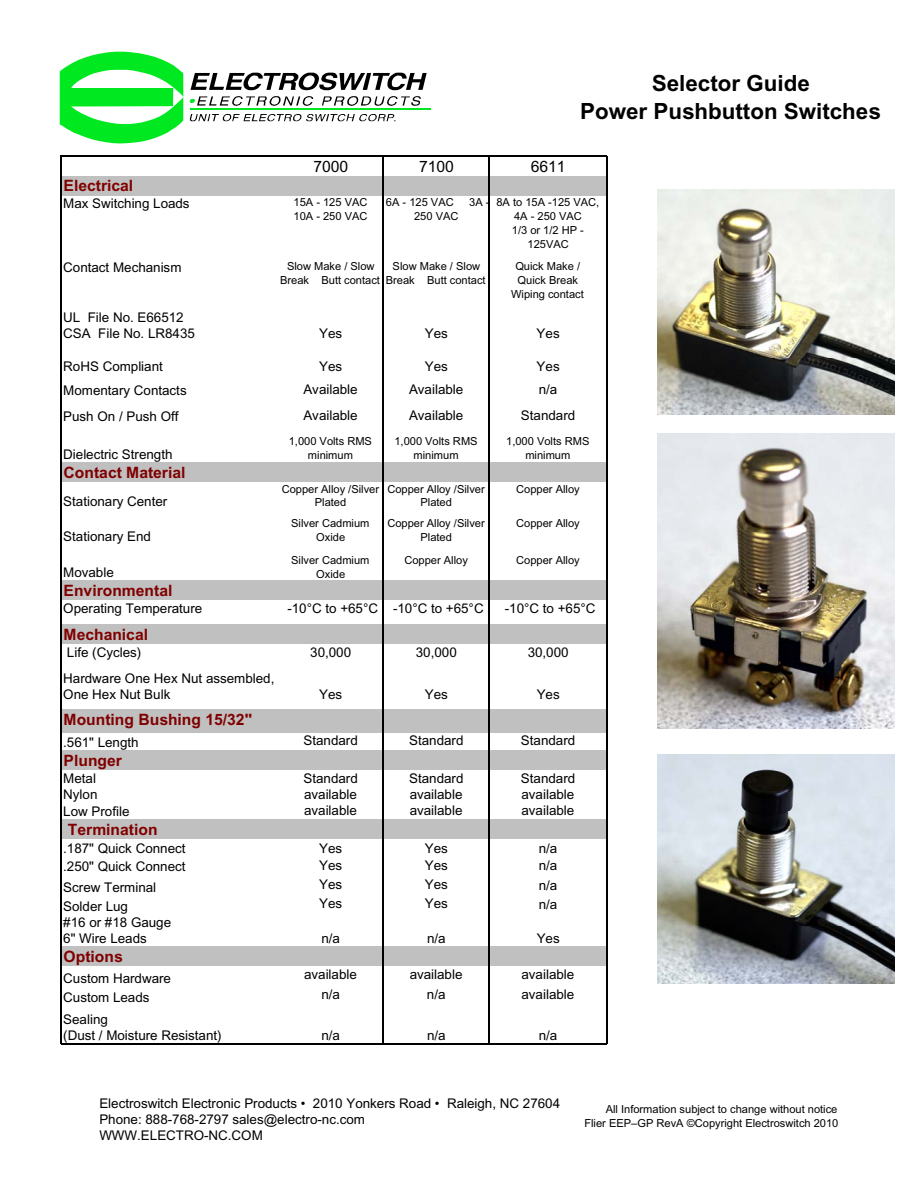
<style>
.page{position:relative;width:918px;height:1188px;background:#fff}
.page>*{position:absolute;margin:0;border:0;box-sizing:border-box;transform-origin:0 0}
.t1{font:700 22.35px/27.6px "Arial";color:#000;text-align:center}
.t2{font:700 15.6px "Arial";color:#800000}
.t3{font:15.6px "Arial";color:#000}
.t4{font:13.35px/16.2px "Arial";color:#000}
.t5{font:11.1px/14px "Arial";color:#000;text-align:center}
</style>
<div class="page">
<div style="left:61px;top:176px;width:546px;height:19px;background:#c0c0c0"></div>
<div style="left:61px;top:462px;width:546px;height:20px;background:#c0c0c0"></div>
<div style="left:61px;top:581px;width:546px;height:19px;background:#c0c0c0"></div>
<div style="left:61px;top:625px;width:546px;height:19px;background:#c0c0c0"></div>
<div style="left:61px;top:709px;width:546px;height:24px;background:#c0c0c0"></div>
<div style="left:61px;top:750px;width:546px;height:20px;background:#c0c0c0"></div>
<div style="left:61px;top:819px;width:546px;height:20px;background:#c0c0c0"></div>
<div style="left:61px;top:947px;width:546px;height:19px;background:#c0c0c0"></div>
<hr style="left:60px;top:156px;width:1px;height:888px;background:#000">
<hr style="left:382px;top:157px;width:2px;height:887px;background:#000">
<hr style="left:488px;top:157px;width:1px;height:887px;background:#000">
<hr style="left:606px;top:157px;width:1px;height:887px;background:#000">
<hr style="left:61px;top:156px;width:546px;height:1px;background:#000">
<hr style="left:61px;top:1043px;width:546px;height:1px;background:#000">
<img style="left:657px;top:190px;width:237px;height:224px">
<img style="left:657px;top:434px;width:237px;height:295px">
<img style="left:658px;top:755px;width:236px;height:229px">
<svg style="left:191px;top:73px;width:236px;height:17px"></svg>
<svg style="left:190px;top:114px;width:206px;height:7px"></svg>
<svg style="left:190px;top:96px;width:231px;height:10px"></svg>
<svg style="left:60px;top:52px;width:123px;height:91px"></svg>
<hr style="left:191px;top:109px;width:240px;height:1px;background:#00e81f">
<p class="t3" style="left:313px;top:157px;width:36px">7000</p>
<p class="t3" style="left:419px;top:157px;width:36px">7100</p>
<p class="t3" style="left:531px;top:157px;width:36px">6611</p>
<h1 class="t1" style="left:580px;top:70px;width:302px">Selector Guide<br>Power Pushbutton Switches</h1>
<p class="t2" style="left:64px;top:177px;width:71px">Electrical</p>
<p class="t4" style="left:63px;top:196px;width:128px">Max Switching Loads</p>
<p class="t5" style="left:294px;top:195px;width:75px;text-align:left">15A - 125 VAC<br>10A - 250 VAC</p>
<p class="t5" style="left:386px;top:195px;width:69px">6A - 125 VAC</p>
<p class="t5" style="left:469px;top:195px;width:22px">3A -</p>
<p class="t5" style="left:496px;top:195px;width:104px">8A to 15A -125 VAC,<br>4A - 250 VAC<br>1/3 or 1/2 HP -<br>125VAC</p>
<p class="t5" style="left:414px;top:209px;width:46px">250 VAC</p>
<p class="t4" style="left:63px;top:259px;width:120px">Contact Mechanism</p>
<p class="t5" style="left:280px;top:259px;width:101px">Slow Make / Slow<br>Break Butt contact</p>
<p class="t5" style="left:386px;top:259px;width:101px">Slow Make / Slow<br>Break Butt contact</p>
<p class="t5" style="left:511px;top:259px;width:74px">Quick Make /<br>Quick Break<br>Wiping contact</p>
<p class="t4" style="left:63px;top:309px;width:133px">UL File No. E66512<br>CSA File No. LR8435</p>
<p class="t4" style="left:319px;top:326px;width:25px">Yes</p>
<p class="t4" style="left:425px;top:326px;width:25px">Yes</p>
<p class="t4" style="left:537px;top:326px;width:25px">Yes</p>
<p class="t4" style="left:63px;top:358px;width:101px">RoHS Compliant</p>
<p class="t4" style="left:319px;top:358px;width:25px">Yes</p>
<p class="t4" style="left:425px;top:358px;width:25px">Yes</p>
<p class="t4" style="left:537px;top:358px;width:25px">Yes</p>
<p class="t4" style="left:63px;top:382px;width:125px">Momentary Contacts</p>
<p class="t4" style="left:303px;top:382px;width:56px">Available</p>
<p class="t4" style="left:409px;top:382px;width:56px">Available</p>
<p class="t4" style="left:539px;top:382px;width:20px">n/a</p>
<p class="t4" style="left:63px;top:408px;width:117px">Push On / Push Off</p>
<p class="t4" style="left:303px;top:408px;width:56px">Available</p>
<p class="t4" style="left:409px;top:408px;width:56px">Available</p>
<p class="t4" style="left:521px;top:408px;width:56px">Standard</p>
<p class="t4" style="left:63px;top:446px;width:111px">Dielectric Strength</p>
<p class="t5" style="left:289px;top:435px;width:85px">1,000 Volts RMS minimum</p>
<p class="t5" style="left:394px;top:435px;width:85px">1,000 Volts RMS minimum</p>
<p class="t5" style="left:506px;top:435px;width:85px">1,000 Volts RMS minimum</p>
<p class="t2" style="left:64px;top:463px;width:123px">Contact Material</p>
<p class="t4" style="left:63px;top:494px;width:106px">Stationary Center</p>
<p class="t4" style="left:63px;top:528px;width:89px">Stationary End</p>
<p class="t4" style="left:63px;top:565px;width:52px">Movable</p>
<p class="t5" style="left:282px;top:482px;width:99px">Copper Alloy /Silver<br>Plated</p>
<p class="t5" style="left:387px;top:482px;width:99px">Copper Alloy /Silver<br>Plated</p>
<p class="t5" style="left:516px;top:482px;width:65px">Copper Alloy</p>
<p class="t5" style="left:291px;top:516px;width:80px">Silver Cadmium<br>Oxide</p>
<p class="t5" style="left:387px;top:516px;width:99px">Copper Alloy /Silver<br>Plated</p>
<p class="t5" style="left:516px;top:516px;width:65px">Copper Alloy</p>
<p class="t5" style="left:291px;top:553px;width:80px">Silver Cadmium<br>Oxide</p>
<p class="t5" style="left:404px;top:553px;width:65px">Copper Alloy</p>
<p class="t5" style="left:516px;top:553px;width:65px">Copper Alloy</p>
<p class="t2" style="left:64px;top:582px;width:110px">Environmental</p>
<p class="t4" style="left:63px;top:601px;width:141px">Operating Temperature</p>
<p class="t4" style="left:287px;top:601px;width:198px">-10°C to +65°C -10°C to +65°C</p>
<p class="t4" style="left:505px;top:601px;width:92px">-10°C to +65°C</p>
<p class="t2" style="left:64px;top:626px;width:86px">Mechanical</p>
<p class="t4" style="left:67px;top:645px;width:76px">Life (Cycles)</p>
<p class="t4" style="left:310px;top:644px;width:42px">30,000</p>
<p class="t4" style="left:416px;top:644px;width:42px">30,000</p>
<p class="t4" style="left:528px;top:644px;width:42px">30,000</p>
<p class="t4" style="left:63px;top:670px;width:213px">Hardware One Hex Nut assembled,<br>One Hex Nut Bulk</p>
<p class="t4" style="left:319px;top:687px;width:25px">Yes</p>
<p class="t4" style="left:425px;top:687px;width:25px">Yes</p>
<p class="t4" style="left:537px;top:687px;width:25px">Yes</p>
<p class="t2" style="left:64px;top:711px;width:190px">Mounting Bushing 15/32"</p>
<p class="t4" style="left:63px;top:735px;width:77px">.561" Length</p>
<p class="t4" style="left:304px;top:733px;width:56px">Standard</p>
<p class="t4" style="left:409px;top:733px;width:56px">Standard</p>
<p class="t4" style="left:521px;top:733px;width:56px">Standard</p>
<p class="t2" style="left:64px;top:751px;width:60px">Plunger</p>
<p class="t4" style="left:63px;top:770px;width:34px">Metal</p>
<p class="t4" style="left:304px;top:770px;width:56px">Standard</p>
<p class="t4" style="left:409px;top:770px;width:56px">Standard</p>
<p class="t4" style="left:521px;top:770px;width:56px">Standard</p>
<p class="t4" style="left:63px;top:787px;width:36px">Nylon</p>
<p class="t4" style="left:304px;top:787px;width:54px">available</p>
<p class="t4" style="left:410px;top:787px;width:54px">available</p>
<p class="t4" style="left:521px;top:787px;width:54px">available</p>
<p class="t4" style="left:63px;top:803px;width:68px">Low Profile</p>
<p class="t4" style="left:304px;top:803px;width:54px">available</p>
<p class="t4" style="left:410px;top:803px;width:54px">available</p>
<p class="t4" style="left:521px;top:803px;width:54px">available</p>
<p class="t2" style="left:68px;top:820px;width:91px">Termination</p>
<p class="t4" style="left:63px;top:840px;width:124px">.187" Quick Connect</p>
<p class="t4" style="left:319px;top:840px;width:25px">Yes</p>
<p class="t4" style="left:425px;top:840px;width:25px">Yes</p>
<p class="t4" style="left:539px;top:840px;width:20px">n/a</p>
<p class="t4" style="left:63px;top:859px;width:124px">.250" Quick Connect</p>
<p class="t4" style="left:319px;top:858px;width:25px">Yes</p>
<p class="t4" style="left:425px;top:858px;width:25px">Yes</p>
<p class="t4" style="left:539px;top:858px;width:20px">n/a</p>
<p class="t4" style="left:63px;top:879px;width:94px">Screw Terminal</p>
<p class="t4" style="left:319px;top:876px;width:25px">Yes</p>
<p class="t4" style="left:425px;top:876px;width:25px">Yes</p>
<p class="t4" style="left:539px;top:878px;width:20px">n/a</p>
<p class="t4" style="left:63px;top:898px;width:66px">Solder Lug</p>
<p class="t4" style="left:319px;top:895px;width:25px">Yes</p>
<p class="t4" style="left:425px;top:895px;width:25px">Yes</p>
<p class="t4" style="left:539px;top:897px;width:20px">n/a</p>
<p class="t4" style="left:63px;top:915px;width:109px">#16 or #18 Gauge<br>6" Wire Leads</p>
<p class="t4" style="left:321px;top:931px;width:20px">n/a</p>
<p class="t4" style="left:427px;top:931px;width:20px">n/a</p>
<p class="t4" style="left:537px;top:931px;width:25px">Yes</p>
<p class="t2" style="left:64px;top:948px;width:61px">Options</p>
<p class="t4" style="left:63px;top:970px;width:109px">Custom Hardware</p>
<p class="t4" style="left:304px;top:966px;width:54px">available</p>
<p class="t4" style="left:410px;top:966px;width:54px">available</p>
<p class="t4" style="left:521px;top:966px;width:54px">available</p>
<p class="t4" style="left:63px;top:990px;width:88px">Custom Leads</p>
<p class="t4" style="left:321px;top:986px;width:20px">n/a</p>
<p class="t4" style="left:427px;top:986px;width:20px">n/a</p>
<p class="t4" style="left:522px;top:986px;width:54px">available</p>
<p class="t4" style="left:63px;top:1012px;width:160px">Sealing<br>(Dust / Moisture Resistant)</p>
<p class="t4" style="left:321px;top:1028px;width:20px">n/a</p>
<p class="t4" style="left:427px;top:1028px;width:20px">n/a</p>
<p class="t4" style="left:539px;top:1028px;width:20px">n/a</p>
<p class="t4" style="left:99px;top:1095px;width:462px">Electroswitch Electronic Products • 2010 Yonkers Road • Raleigh, NC 27604<br>Phone: 888-768-2797 sales@electro-nc.com<br>WWW.ELECTRO-NC.COM</p>
<p class="t5" style="left:584px;top:1102px;width:256px;text-align:right">All Information subject to change without notice<br>Flier EEP–GP RevA ©Copyright Electroswitch 2010</p>
</div>
